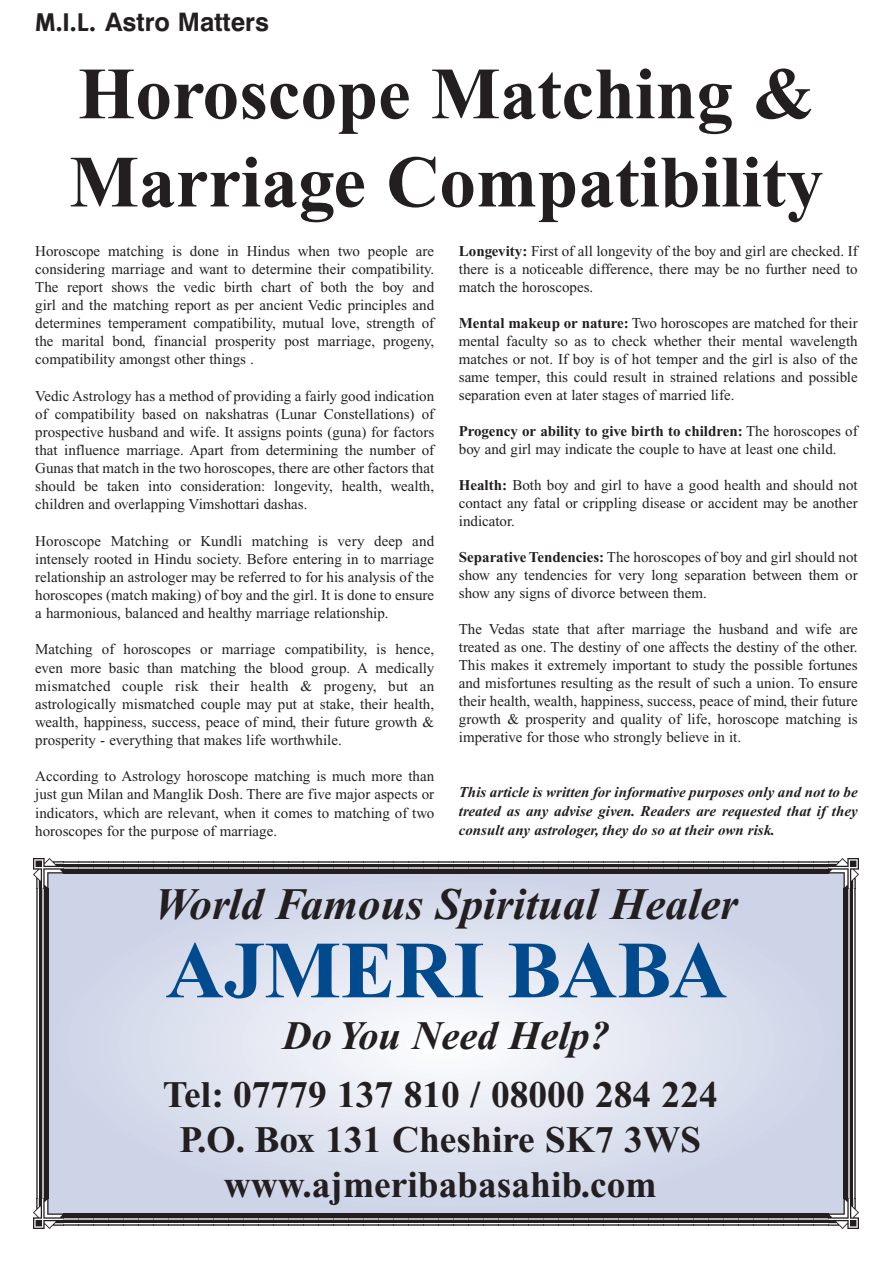
<style>
.page{position:relative;width:893px;height:1263px;background:#fff}
.page>*{position:absolute;margin:0;border:0;box-sizing:border-box;transform-origin:0 0}
.t1{font:700 81px "Times New Roman";color:#004a8d}
.t2{font:700 73.5px/88.2px "Times New Roman";color:#231f20}
.t3{font:italic 700 45px "Times New Roman";color:#231f20}
.t4{font:italic 700 40.5px "Times New Roman";color:#231f20}
.t5{font:700 37.5px/45px "Times New Roman";color:#231f20;text-align:center}
.t6{font:700 25.5px "Swiss 721 BT";color:#231f20}
.t7{font:15px/18.1px "Times New Roman";color:#231f20;text-align:justify}
.t8{font:italic 700 15px/19.2px "Times New Roman";color:#231f20;text-align:justify}
.s1{font-family:"Meta"}
.s2{font-weight:700}
</style>
<div class="page">
<div style="left:49px;top:874px;width:795px;height:340px;background:#cdd4e7"></div>
<div style="left:58px;top:877px;width:777px;height:334px;background:#ced5e8;border-radius:50%"></div>
<div style="left:88px;top:890px;width:716px;height:308px;background:#d2d8ea;border-radius:50%"></div>
<div style="left:119px;top:903px;width:655px;height:282px;background:#d6dcec;border-radius:50%"></div>
<div style="left:150px;top:916px;width:593px;height:255px;background:#dadfee;border-radius:50%"></div>
<div style="left:190px;top:934px;width:512px;height:220px;background:#dee3ef;border-radius:50%"></div>
<div style="left:211px;top:943px;width:471px;height:202px;background:#e2e5f1;border-radius:50%"></div>
<div style="left:242px;top:956px;width:409px;height:176px;background:#e6e9f3;border-radius:50%"></div>
<div style="left:283px;top:974px;width:327px;height:140px;background:#eaedf5;border-radius:50%"></div>
<div style="left:324px;top:991px;width:245px;height:106px;background:#eff1f7;border-radius:50%"></div>
<div style="left:354px;top:1004px;width:184px;height:80px;background:#f3f5f9;border-radius:50%"></div>
<div style="left:385px;top:1018px;width:123px;height:52px;background:#f8f9fc;border-radius:50%"></div>
<div style="left:416px;top:1031px;width:61px;height:26px;background:#fcfdfe;border-radius:50%"></div>
<img style="left:34px;top:859px;width:30px;height:30px">
<img style="left:64px;top:861px;width:765px;height:13px">
<img style="left:829px;top:859px;width:30px;height:30px">
<img style="left:844px;top:889px;width:12px;height:310px">
<img style="left:829px;top:1199px;width:30px;height:30px">
<img style="left:64px;top:1214px;width:765px;height:12px">
<img style="left:34px;top:1199px;width:30px;height:30px">
<img style="left:36px;top:889px;width:13px;height:310px">
<h3 class="t6" style="left:35px;top:11px;width:235px"><span class="s1">M.I.L.</span> Astro Matters</h3>
<h2 class="t2" style="left:69px;top:57px;width:755px">Horoscope Matching &amp;<br>Marriage Compatibility</h2>
<p class="t7" style="left:35px;top:243px;width:400px">Horoscope matching is done in Hindus when two people are considering marriage and want to determine their compatibility.<br>The report shows the vedic birth chart of both the boy and girl and the matching report as per ancient Vedic principles and determines temperament compatibility, mutual love, strength of the marital bond, financial prosperity post marriage, progeny, compatibility amongst other things .</p>
<p class="t7" style="left:35px;top:388px;width:400px">Vedic Astrology has a method of providing a fairly good indication of compatibility based on nakshatras (Lunar Constellations) of prospective husband and wife. It assigns points (guna) for factors that influence marriage. Apart from determining the number of Gunas that match in the two horoscopes, there are other factors that should be taken into consideration: longevity, health, wealth, children and overlapping Vimshottari dashas.</p>
<p class="t7" style="left:35px;top:533px;width:400px">Horoscope Matching or Kundli matching is very deep and intensely rooted in Hindu society. Before entering in to marriage relationship an astrologer may be referred to for his analysis of the horoscopes (match making) of boy and the girl. It is done to ensure a harmonious, balanced and healthy marriage relationship.</p>
<p class="t7" style="left:35px;top:642px;width:400px">Matching of horoscopes or marriage compatibility, is hence, even more basic than matching the blood group. A medically mismatched couple risk their health &amp; progeny, but an astrologically mismatched couple may put at stake, their health, wealth, happiness, success, peace of mind, their future growth &amp; prosperity - everything that makes life worthwhile.</p>
<p class="t7" style="left:35px;top:769px;width:400px">According to Astrology horoscope matching is much more than just gun Milan and Manglik Dosh. There are five major aspects or indicators, which are relevant, when it comes to matching of two horoscopes for the purpose of marriage.</p>
<p class="t7" style="left:459px;top:243px;width:400px"><span class="s2">Longevity:</span> First of all longevity of the boy and girl are checked. If there is a noticeable difference, there may be no further need to match the horoscopes.</p>
<p class="t7" style="left:459px;top:315px;width:400px"><span class="s2">Mental makeup or nature:</span> Two horoscopes are matched for their mental faculty so as to check whether their mental wavelength matches or not. If boy is of hot temper and the girl is also of the same temper, this could result in strained relations and possible separation even at later stages of married life.</p>
<p class="t7" style="left:459px;top:423px;width:400px"><span class="s2">Progency or ability to give birth to children:</span> The horoscopes of boy and girl may indicate the couple to have at least one child.</p>
<p class="t7" style="left:459px;top:477px;width:400px"><span class="s2">Health:</span> Both boy and girl to have a good health and should not contact any fatal or crippling disease or accident may be another indicator.</p>
<p class="t7" style="left:459px;top:549px;width:400px"><span class="s2">Separative Tendencies:</span> The horoscopes of boy and girl should not show any tendencies for very long separation between them or show any signs of divorce between them.</p>
<p class="t7" style="left:459px;top:621px;width:400px">The Vedas state that after marriage the husband and wife are treated as one. The destiny of one affects the destiny of the other.<br>This makes it extremely important to study the possible fortunes and misfortunes resulting as the result of such a union. To ensure their health, wealth, happiness, success, peace of mind, their future growth &amp; prosperity and quality of life, horoscope matching is imperative for those who strongly believe in it.</p>
<p class="t8" style="left:459px;top:784px;width:400px">This article is written for informative purposes only and not to be treated as any advise given. Readers are requested that if they consult any astrologer, they do so at their own risk.</p>
<h3 class="t3" style="left:155px;top:888px;width:585px">World Famous Spiritual Healer</h3>
<h1 class="t1" style="left:165px;top:942px;width:563px">AJMERI BABA</h1>
<h3 class="t4" style="left:282px;top:1021px;width:329px">Do You Need Help?</h3>
<h3 class="t5" style="left:163px;top:1076px;width:557px">Tel: 07779 137 810 / 08000 284 224<br>P.O. Box 131 Cheshire SK7 3WS www.ajmeribabasahib.com</h3>
</div>
